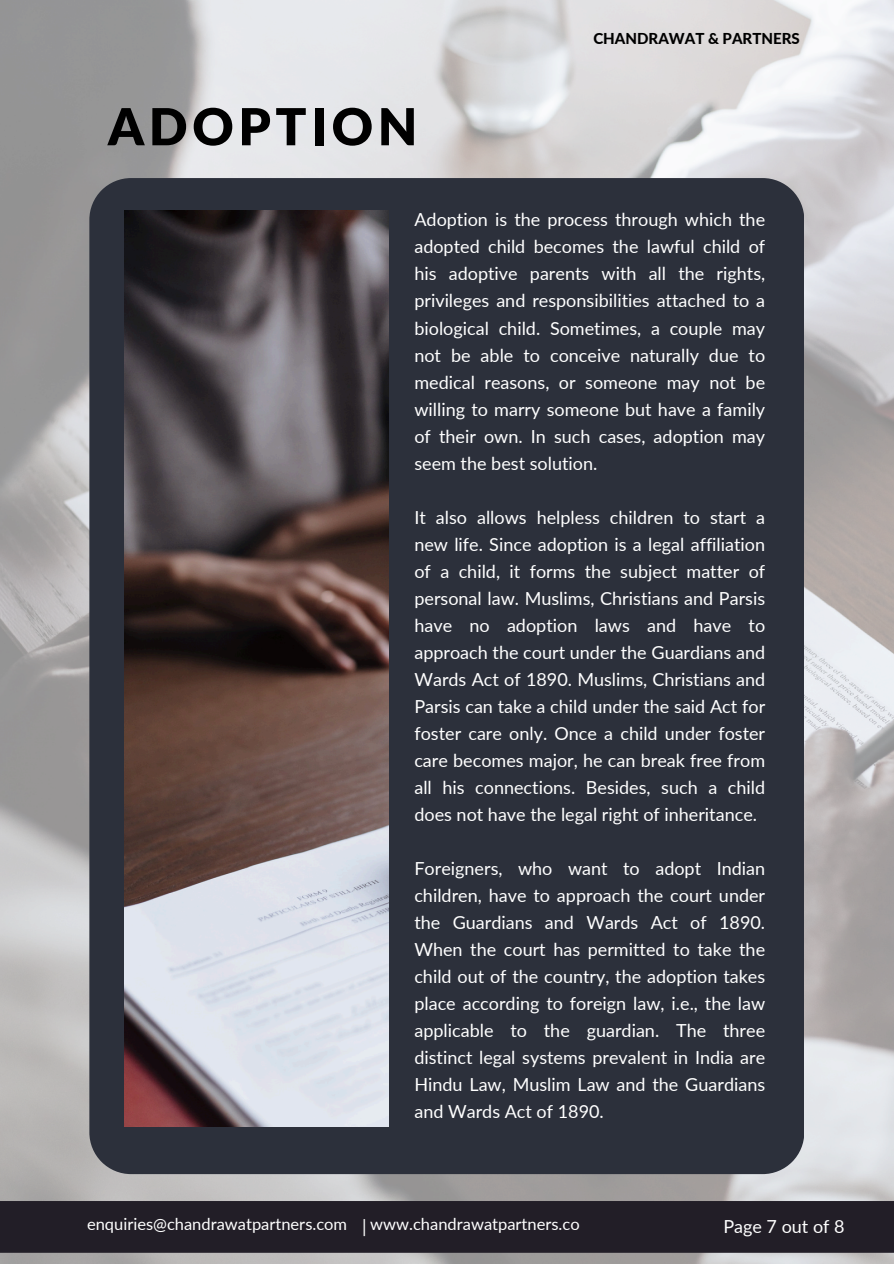
<style>
.page{position:relative;width:894px;height:1264px;background:#fff}
.page>*{position:absolute;margin:0;border:0;box-sizing:border-box;transform-origin:0 0}
.t1{font:900 51px "Lato";letter-spacing:.09em;color:#000}
.t2{font:18px/27px "Lato";color:#fff;text-align:justify}
.t3{font:16.5px "Lato";color:#fff}
.t4{font:800 15px "Lato";color:#000}
</style>
<div class="page">
<img style="left:0;top:0;width:893px;height:1263px">
<div style="left:89px;top:178px;width:715px;height:996px;background:#2c303b"></div>
<img style="left:125px;top:210px;width:263px;height:916px">
<div style="left:0;top:1200px;width:893px;height:52px;background:#221e27"></div>
<p class="t1" style="left:108px;top:95px;width:311px">ADOPTION</p>
<h2 class="t4" style="left:593px;top:30px;width:208px">CHANDRAWAT &amp; PARTNERS</h2>
<p class="t2" style="left:414px;top:206px;width:352px">Adoption is the process through which the adopted child becomes the lawful child of his adoptive parents with all the rights, privileges and responsibilities attached to a biological child. Sometimes, a couple may not be able to conceive naturally due to medical reasons, or someone may not be willing to marry someone but have a family of their own. In such cases, adoption may seem the best solution.</p>
<h1 class="t2" style="left:414px;top:503px;width:352px">It also allows helpless children to start a new life. Since adoption is a legal affiliation of a child, it forms the subject matter of personal law. Muslims, Christians and Parsis have no adoption laws and have to approach the court under the Guardians and Wards Act of 1890. Muslims, Christians and Parsis can take a child under the said Act for foster care only. Once a child under foster care becomes major, he can break free from all his connections. Besides, such a child does not have the legal right of inheritance.</h1>
<p class="t2" style="left:414px;top:854px;width:352px">Foreigners, who want to adopt Indian children, have to approach the court under the Guardians and Wards Act of 1890.<br>When the court has permitted to take the child out of the country, the adoption takes place according to foreign law, i.e., the law applicable to the guardian. The three distinct legal systems prevalent in India are Hindu Law, Muslim Law and the Guardians and Wards Act of 1890.</p>
<p class="t3" style="left:87px;top:1214px;width:261px">enquiries@chandrawatpartners.com</p>
<h2 class="t2" style="left:362px;top:1211px;width:6px">|</h2>
<h2 class="t3" style="left:370px;top:1214px;width:211px">www.chandrawatpartners.co</h2>
<h2 class="t2" style="left:723px;top:1211px;width:123px">Page 7 out of 8</h2>
</div>
